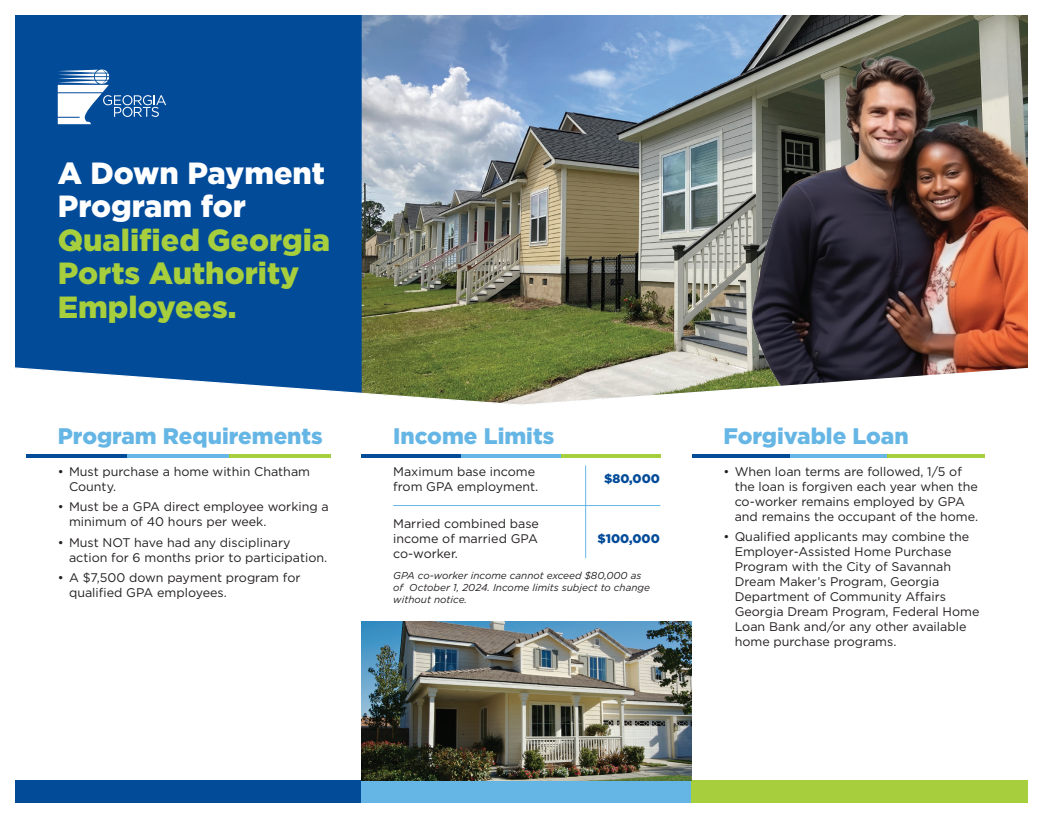
<style>
.page{position:relative;width:1043px;height:818px;background:#fff}
.page>*{position:absolute;margin:0;border:0;box-sizing:border-box;transform-origin:0 0}
.t1{font:900 30.62px/33.5px "Gotham";color:#a6ce3d}
.t2{font:900 30.62px/33.5px "Gotham";color:#fff}
.t3{font:900 22.5px "Gotham";color:#66b6e5}
.t4{font:12.5px/15px "Gotham";color:#231f20}
.t5{font:900 12.5px "Gotham";color:#024b99}
.t6{font:italic 10px/12px "Gotham";color:#231f20}
</style>
<div class="page">
<div style="left:15px;top:15px;width:347px;height:351px;background:#024b99"></div>
<img style="left:362px;top:15px;width:665px;height:351px">
<div style="left:15px;top:780px;width:347px;height:22px;background:#024b99"></div>
<div style="left:362px;top:780px;width:330px;height:22px;background:#66b6e5"></div>
<div style="left:692px;top:780px;width:335px;height:22px;background:#a6ce3d"></div>
<svg style="left:58px;top:69px;width:108px;height:55px"></svg>
<img style="left:685px;top:33px;width:342px;height:333px">
<svg style="left:15px;top:366px;width:1012px;height:39px"></svg>
<hr style="left:26px;top:454px;width:102px;height:3px;background:#024b99">
<hr style="left:128px;top:454px;width:101px;height:3px;background:#66b6e5">
<hr style="left:229px;top:454px;width:101px;height:3px;background:#a6ce3d">
<hr style="left:692px;top:454px;width:97px;height:3px;background:#024b99">
<hr style="left:789px;top:454px;width:98px;height:3px;background:#66b6e5">
<hr style="left:887px;top:454px;width:98px;height:3px;background:#a6ce3d">
<hr style="left:362px;top:454px;width:99px;height:3px;background:#024b99">
<hr style="left:461px;top:454px;width:100px;height:3px;background:#66b6e5">
<hr style="left:561px;top:454px;width:99px;height:3px;background:#a6ce3d">
<hr style="left:393px;top:505px;width:267px;height:1px;background:#66b6e5">
<hr style="left:585px;top:465px;width:1px;height:93px;background:#66b6e5">
<img style="left:362px;top:621px;width:330px;height:159px">
<h1 class="t2" style="left:58px;top:156px;width:269px">A Down Payment<br>Program for</h1>
<h1 class="t1" style="left:58px;top:223px;width:274px">Qualified Georgia<br>Ports Authority<br>Employees.</h1>
<h2 class="t3" style="left:58px;top:420px;width:266px">Program Requirements</h2>
<p class="t4" style="left:69px;top:463px;width:242px;text-indent:-11px">• Must purchase a home within Chatham<br>County.</p>
<p class="t4" style="left:69px;top:499px;width:261px;text-indent:-11px">• Must be a GPA direct employee working a minimum of 40 hours per week.</p>
<p class="t4" style="left:69px;top:534px;width:260px;text-indent:-11px">• Must NOT have had any disciplinary action for 6 months prior to participation.</p>
<p class="t4" style="left:69px;top:570px;width:233px;text-indent:-11px">• A $7,500 down payment program for qualified GPA employees.</p>
<h2 class="t3" style="left:393px;top:420px;width:163px">Income Limits</h2>
<p class="t4" style="left:393px;top:463px;width:147px">Maximum base income from GPA employment.</p>
<p class="t5" style="left:604px;top:470px;width:57px">$80,000</p>
<p class="t4" style="left:393px;top:516px;width:147px;text-align:justify">Married combined base income of married GPA co-worker.</p>
<p class="t5" style="left:597px;top:530px;width:64px">$100,000</p>
<p class="t6" style="left:393px;top:569px;width:258px">GPA co-worker income cannot exceed $80,000 as of October 1, 2024. Income limits subject to change without notice.</p>
<h2 class="t3" style="left:723px;top:420px;width:187px">Forgivable Loan</h2>
<p class="t4" style="left:734px;top:463px;width:245px;text-indent:-11px">• When loan terms are followed, 1/5 of the loan is forgiven each year when the co-worker remains employed by GPA and remains the occupant of the home.</p>
<p class="t4" style="left:734px;top:529px;width:246px;text-indent:-11px">• Qualified applicants may combine the Employer-Assisted Home Purchase Program with the City of Savannah Dream Maker’s Program, Georgia Department of Community Affairs Georgia Dream Program, Federal Home Loan Bank and/or any other available home purchase programs.</p>
</div>
